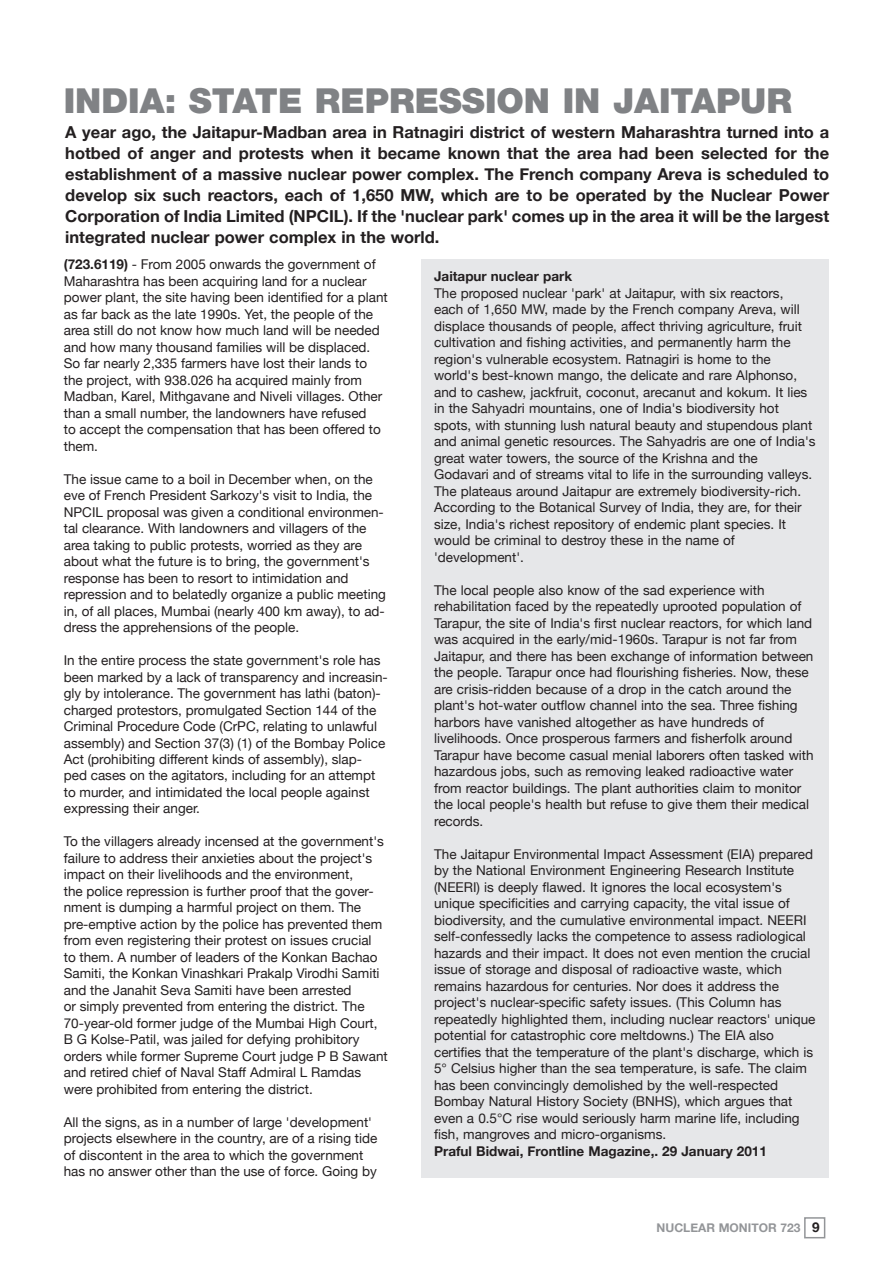
<style>
.page{position:relative;width:893px;height:1263px;background:#fff}
.page>*{position:absolute;margin:0;border:0;box-sizing:border-box;transform-origin:0 0}
.t1{font:900 34.5px "Helvetica Neue LT";color:#808285}
.t2{font:700 16.5px/21px "Helvetica Neue";color:#231f20;text-align:justify}
.t3{font:13.5px/16.5px "Helvetica Neue";color:#231f20}
.t4{font:700 13.5px "Helvetica Neue";color:#231f20}
.t5{font:700 12px "Helvetica Neue";color:#939598}
.s1{font-weight:700}
.s2{font-size:13.5px;color:#231f20}
</style>
<div class="page">
<div style="left:804px;top:1217px;width:21px;height:21px;border:2px solid #939598"></div>
<div style="left:421px;top:259px;width:407px;height:919px;background:#e6e7e9"></div>
<h1 class="t1" style="left:64px;top:80px;width:730px">INDIA: STATE REPRESSION IN JAITAPUR</h1>
<p class="t2" style="left:65px;top:121px;width:765px">A year ago, the Jaitapur-Madban area in Ratnagiri district of western Maharashtra turned into a hotbed of anger and protests when it became known that the area had been selected for the establishment of a massive nuclear power complex. The French company Areva is scheduled to develop six such reactors, each of 1,650 MW, which are to be operated by the Nuclear Power Corporation of India Limited (NPCIL). If the 'nuclear park' comes up in the area it will be the largest integrated nuclear power complex in the world.</p>
<p class="t3" style="left:64px;top:256px;width:326px"><span class="s1">(723.6119)</span> - From 2005 onwards the government of Maharashtra has been acquiring land for a nuclear power plant, the site having been identified for a plant as far back as the late 1990s. Yet, the people of the area still do not know how much land will be needed and how many thousand families will be displaced.<br>So far nearly 2,335 farmers have lost their lands to the project, with 938.026 ha acquired mainly from Madban, Karel, Mithgavane and Niveli villages. Other than a small number, the landowners have refused<br>to accept the compensation that has been offered to them.</p>
<p class="t3" style="left:64px;top:470px;width:324px">The issue came to a boil in December when, on the eve of French President Sarkozy's visit to India, the NPCIL proposal was given a conditional environmen&shy;tal clearance. With landowners and villagers of the area taking to public protests, worried as they are about what the future is to bring, the government's response has been to resort to intimidation and repression and to belatedly organize a public meeting in, of all places, Mumbai (nearly 400 km away), to ad&shy;dress the apprehensions of the people.</p>
<p class="t3" style="left:64px;top:652px;width:326px">In the entire process the state government's role has been marked by a lack of transparency and increasin&shy;gly by intolerance. The government has lathi (baton)- charged protestors, promulgated Section 144 of the Criminal Procedure Code (CrPC, relating to unlawful assembly) and Section 37(3) (1) of the Bombay Police Act (prohibiting different kinds of assembly), slap&shy;ped cases on the agitators, including for an attempt to murder, and intimidated the local people against expressing their anger.</p>
<p class="t3" style="left:64px;top:833px;width:326px">To the villagers already incensed at the government's failure to address their anxieties about the project's impact on their livelihoods and the environment,<br>the police repression is further proof that the gover&shy;nment is dumping a harmful project on them. The pre-emptive action by the police has prevented them from even registering their protest on issues crucial<br>to them. A number of leaders of the Konkan Bachao Samiti, the Konkan Vinashkari Prakalp Virodhi Samiti and the Janahit Seva Samiti have been arrested<br>or simply prevented from entering the district. The 70-year-old former judge of the Mumbai High Court, B G Kolse-Patil, was jailed for defying prohibitory orders while former Supreme Court judge P B Sawant and retired chief of Naval Staff Admiral L Ramdas were prohibited from entering the district.</p>
<p class="t3" style="left:64px;top:1114px;width:315px">All the signs, as in a number of large 'development' projects elsewhere in the country, are of a rising tide of discontent in the area to which the government has no answer other than the use of force. Going by</p>
<p class="t4" style="left:434px;top:268px;width:139px">Jaitapur nuclear park</p>
<p class="t3" style="left:434px;top:284px;width:383px">The proposed nuclear 'park' at Jaitapur, with six reactors, each of 1,650 MW, made by the French company Areva, will displace thousands of people, affect thriving agriculture, fruit cultivation and fishing activities, and permanently harm the region's vulnerable ecosystem. Ratnagiri is home to the world's best-known mango, the delicate and rare Alphonso, and to cashew, jackfruit, coconut, arecanut and kokum. It lies in the Sahyadri mountains, one of India's biodiversity hot spots, with stunning lush natural beauty and stupendous plant and animal genetic resources. The Sahyadris are one of India's great water towers, the source of the Krishna and the Godavari and of streams vital to life in the surrounding valleys.<br>The plateaus around Jaitapur are extremely biodiversity-rich.<br>According to the Botanical Survey of India, they are, for their size, India's richest repository of endemic plant species. It would be criminal to destroy these in the name of 'development'.</p>
<p class="t3" style="left:434px;top:581px;width:381px">The local people also know of the sad experience with rehabilitation faced by the repeatedly uprooted population of Tarapur, the site of India's first nuclear reactors, for which land was acquired in the early/mid-1960s. Tarapur is not far from Jaitapur, and there has been exchange of information between the people. Tarapur once had flourishing fisheries. Now, these are crisis-ridden because of a drop in the catch around the plant's hot-water outflow channel into the sea. Three fishing harbors have vanished altogether as have hundreds of livelihoods. Once prosperous farmers and fisherfolk around Tarapur have become casual menial laborers often tasked with hazardous jobs, such as removing leaked radioactive water from reactor buildings. The plant authorities claim to monitor the local people's health but refuse to give them their medical records.</p>
<p class="t3" style="left:434px;top:845px;width:383px">The Jaitapur Environmental Impact Assessment (EIA) prepared by the National Environment Engineering Research Institute (NEERI) is deeply flawed. It ignores the local ecosystem's unique specificities and carrying capacity, the vital issue of biodiversity, and the cumulative environmental impact. NEERI self-confessedly lacks the competence to assess radiological hazards and their impact. It does not even mention the crucial issue of storage and disposal of radioactive waste, which remains hazardous for centuries. Nor does it address the project's nuclear-specific safety issues. (This Column has repeatedly highlighted them, including nuclear reactors' unique potential for catastrophic core meltdowns.) The EIA also certifies that the temperature of the plant's discharge, which is 5° Celsius higher than the sea temperature, is safe. The claim has been convincingly demolished by the well-respected Bombay Natural History Society (BNHS), which argues that even a 0.5°C rise would seriously harm marine life, including fish, mangroves and micro-organisms.</p>
<p class="t4" style="left:434px;top:1142px;width:334px">Praful Bidwai, Frontline Magazine,. 29 January 2011</p>
<p class="t5" style="left:657px;top:1220px;width:27px">Nuclea</p>
<p class="t5" style="left:706px;top:1220px;width:115px">r Monitor 723 <span class="s2">9</span></p>
</div>
